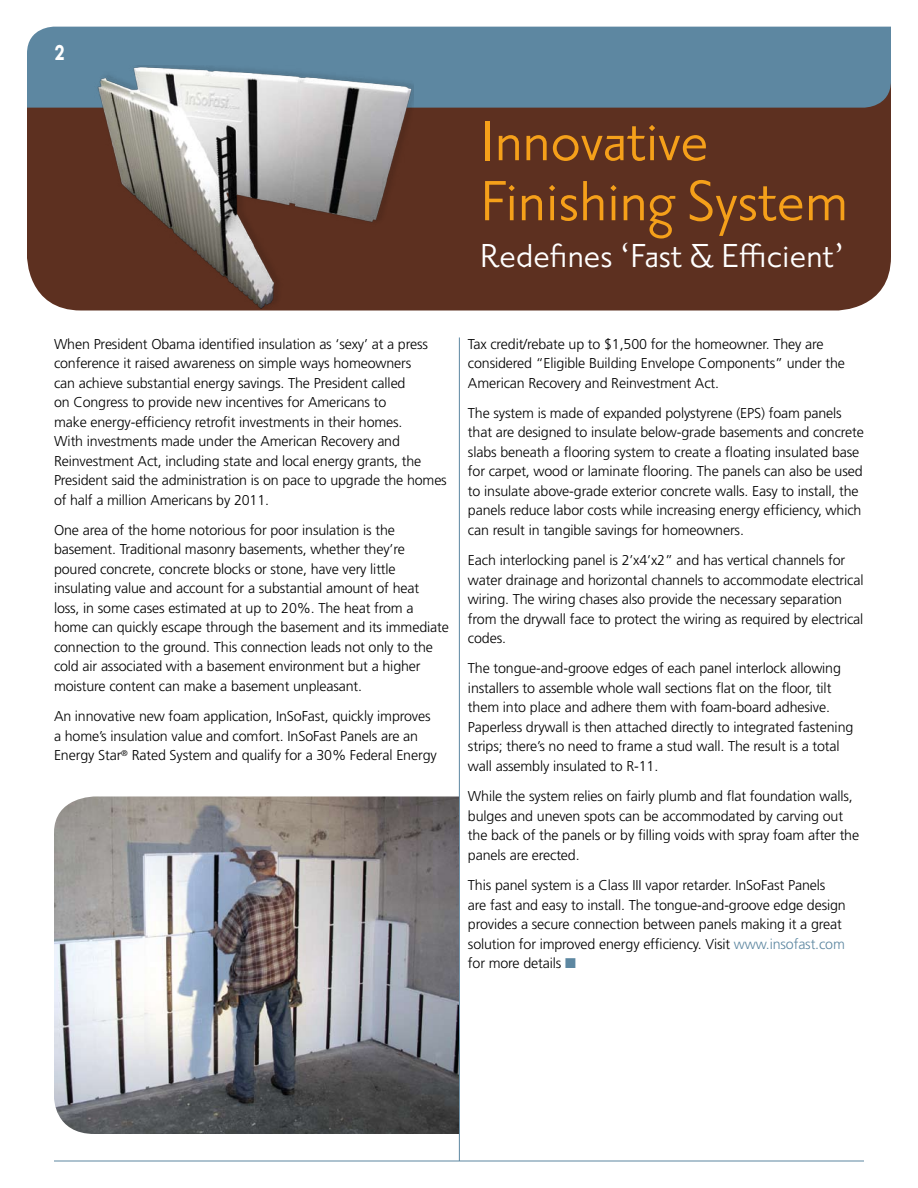
<style>
.page{position:relative;width:918px;height:1188px;background:#fff}
.page>*{position:absolute;margin:0;border:0;box-sizing:border-box;transform-origin:0 0}
.t1{font:69px/60px "Priori San";color:#f5a01a}
.t2{font:40.5px "Priori San";color:#fff}
.t3{font:36px "Priori San Bold SC";color:#fff;scale:.8 1}
.t4{font:300 14.25px/19.5px "Frutiger";letter-spacing:-.01em;color:#000}
.s1{color:#5d87a1}
</style>
<div class="page">
<div style="left:27px;top:108px;width:864px;height:202px;background:#5d3020"></div>
<div style="left:27px;top:27px;width:864px;height:81px;background:#5d87a1"></div>
<hr style="left:54px;top:1161px;width:810px;height:1px;background:#5d87a1">
<hr style="left:459px;top:338px;width:1px;height:823px;background:#5d87a1">
<img style="left:54px;top:796px;width:405px;height:338px">
<img style="left:95px;top:66px;width:319px;height:243px">
<h3 class="t3" style="left:54px;top:31px;width:15px">2</h3>
<h1 class="t1" style="left:480px;top:112px;width:370px">Innovative<br>Finishing System</h1>
<h2 class="t2" style="left:480px;top:234px;width:366px">Redefines ‘Fast &amp; Efficient’</h2>
<p class="t4" style="left:54px;top:334px;width:394px">When President Obama identified insulation as ‘sexy’ at a press conference it raised awareness on simple ways homeowners<br>can achieve substantial energy savings. The President called<br>on Congress to provide new incentives for Americans to<br>make energy-efficiency retrofit investments in their homes.<br>With investments made under the American Recovery and Reinvestment Act, including state and local energy grants, the President said the administration is on pace to upgrade the homes of half a million Americans by 2011.</p>
<p class="t4" style="left:54px;top:520px;width:396px">One area of the home notorious for poor insulation is the basement. Traditional masonry basements, whether they’re poured concrete, concrete blocks or stone, have very little insulating value and account for a substantial amount of heat<br>loss, in some cases estimated at up to 20%. The heat from a home can quickly escape through the basement and its immediate connection to the ground. This connection leads not only to the cold air associated with a basement environment but a higher moisture content can make a basement unpleasant.</p>
<p class="t4" style="left:54px;top:706px;width:384px">An innovative new foam application, InSoFast, quickly improves a home’s insulation value and comfort. InSoFast Panels are an<br>Energy Star<sup>®</sup> Rated System and qualify for a 30% Federal Energy</p>
<p class="t4" style="left:468px;top:334px;width:378px">Tax credit/rebate up to $1,500 for the homeowner. They are considered “Eligible Building Envelope Components” under the<br>American Recovery and Reinvestment Act.</p>
<p class="t4" style="left:468px;top:403px;width:398px">The system is made of expanded polystyrene (EPS) foam panels that are designed to insulate below-grade basements and concrete slabs beneath a flooring system to create a floating insulated base for carpet, wood or laminate flooring. The panels can also be used to insulate above-grade exterior concrete walls. Easy to install, the panels reduce labor costs while increasing energy efficiency, which can result in tangible savings for homeowners.</p>
<p class="t4" style="left:468px;top:551px;width:397px">Each interlocking panel is 2’x4’x2” and has vertical channels for water drainage and horizontal channels to accommodate electrical wiring. The wiring chases also provide the necessary separation from the drywall face to protect the wiring as required by electrical codes.</p>
<p class="t4" style="left:468px;top:659px;width:387px">The tongue-and-groove edges of each panel interlock allowing installers to assemble whole wall sections flat on the floor, tilt them into place and adhere them with foam-board adhesive.<br>Paperless drywall is then attached directly to integrated fastening strips; there’s no need to frame a stud wall. The result is a total wall assembly insulated to R-11.</p>
<p class="t4" style="left:468px;top:787px;width:393px">While the system relies on fairly plumb and flat foundation walls, bulges and uneven spots can be accommodated by carving out the back of the panels or by filling voids with spray foam after the panels are erected.</p>
<p class="t4" style="left:468px;top:875px;width:379px">This panel system is a Class III vapor retarder. InSoFast Panels are fast and easy to install. The tongue-and-groove edge design provides a secure connection between panels making it a great solution for improved energy efficiency. Visit <span class="s1">www.insofast.com </span>for more details <span class="s1">■</span></p>
</div>
